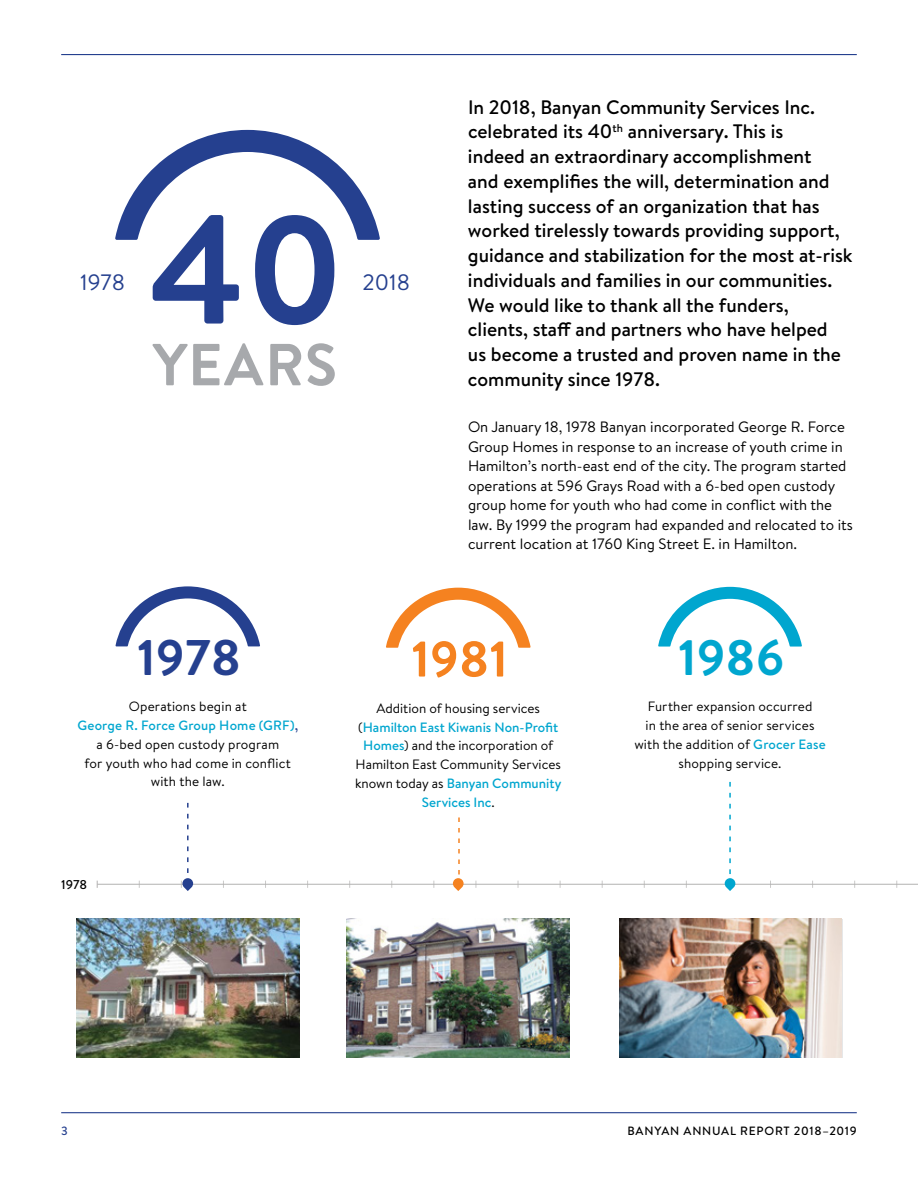
<style>
.page{position:relative;width:918px;height:1188px;background:#fff}
.page>*{position:absolute;margin:0;border:0;box-sizing:border-box;transform-origin:0 0}
.t1{font:700 49.95px "Brandon Text";color:#25408f}
.t2{font:700 49.95px "Brandon Text";color:#f58220}
.t3{font:700 49.65px "Brandon Text";color:#00a6cf}
.t4{font:22.2px "Brandon Text";color:#25408f}
.t5{font:500 19.5px/24.8px "Brandon Text";color:#000}
.t6{font:15px/19.5px "Brandon Text";color:#000}
.t7{font:13.5px/18.8px "Brandon Text";letter-spacing:.01em;color:#000;text-align:center}
.t8{font:500 12.75px "Brandon Text";color:#000}
.t9{font:500 12px "Brandon Text";letter-spacing:.06em;color:#000}
.t10{font:500 12px "Brandon Text";color:#25408f}
.s1{font-weight:500;color:#00a6cf}
.s2{font-weight:500;color:#25408f}
</style>
<div class="page">
<hr style="left:61px;top:1112px;width:796px;height:1px;background:#25408f">
<hr style="left:61px;top:54px;width:796px;height:1px;background:#25408f">
<img style="left:347px;top:919px;width:223px;height:139px">
<hr style="left:97px;top:884px;width:821px;height:1px;background:#b3b2b1">
<svg style="left:116px;top:586px;width:144px;height:60px"></svg>
<svg style="left:386px;top:588px;width:145px;height:60px"></svg>
<svg style="left:658px;top:587px;width:144px;height:60px"></svg>
<svg style="left:115px;top:130px;width:265px;height:195px"></svg>
<svg style="left:152px;top:343px;width:112px;height:42px"></svg>
<svg style="left:270px;top:344px;width:31px;height:41px"></svg>
<svg style="left:307px;top:343px;width:28px;height:43px"></svg>
<svg style="left:181px;top:803px;width:12px;height:88px"></svg>
<svg style="left:453px;top:817px;width:11px;height:74px"></svg>
<svg style="left:725px;top:782px;width:10px;height:109px"></svg>
<img style="left:77px;top:919px;width:222px;height:139px">
<img style="left:620px;top:919px;width:221px;height:139px">
<p class="t4" style="left:80px;top:267px;width:46px">1978</p>
<p class="t4" style="left:363px;top:267px;width:49px">2018</p>
<p class="t5" style="left:468px;top:94px;width:386px">In 2018, Banyan Community Services Inc. celebrated its 40<sup>th</sup> anniversary. This is<br>indeed an extraordinary accomplishment<br>and exemplifies the will, determination and lasting success of an organization that has worked tirelessly towards providing support, guidance and stabilization for the most at-risk individuals and families in our communities.<br>We would like to thank all the funders, clients, staff and partners who have helped<br>us become a trusted and proven name in the community since 1978.</p>
<p class="t6" style="left:468px;top:417px;width:386px">On January 18, 1978 Banyan incorporated George R. Force Group Homes in response to an increase of youth crime in Hamilton’s north-east end of the city. The program started operations at 596 Grays Road with a 6-bed open custody group home for youth who had come in conflict with the law. By 1999 the program had expanded and relocated to its current location at 1760 King Street E. in Hamilton.</p>
<h1 class="t1" style="left:137px;top:623px;width:105px">1978</h1>
<p class="t7" style="left:77px;top:697px;width:222px">Operations begin at<br><span class="s1">George R. Force Group Home (GRF)</span><span class="s2">, </span>a 6-bed open custody program<br>for youth who had come in conflict with the law.</p>
<p class="t8" style="left:61px;top:876px;width:28px">1978</p>
<h1 class="t2" style="left:411px;top:624px;width:98px">1981</h1>
<p class="t7" style="left:355px;top:698px;width:208px">Addition of housing services (<span class="s1">Hamilton East Kiwanis Non-Profit<br>Homes</span>) and the incorporation of<br>Hamilton East Community Services known today as <span class="s1">Banyan Community<br>Services Inc</span>.</p>
<h2 class="t3" style="left:678px;top:623px;width:108px">1986</h2>
<p class="t7" style="left:634px;top:697px;width:193px">Further expansion occurred<br>in the area of senior services with the addition of <span class="s1">Grocer Ease </span>shopping service.</p>
<p class="t10" style="left:61px;top:1122px;width:8px">3</p>
<p class="t9" style="left:627px;top:1122px;width:231px">BANYAN ANNUAL REPORT 2018–2019</p>
</div>
